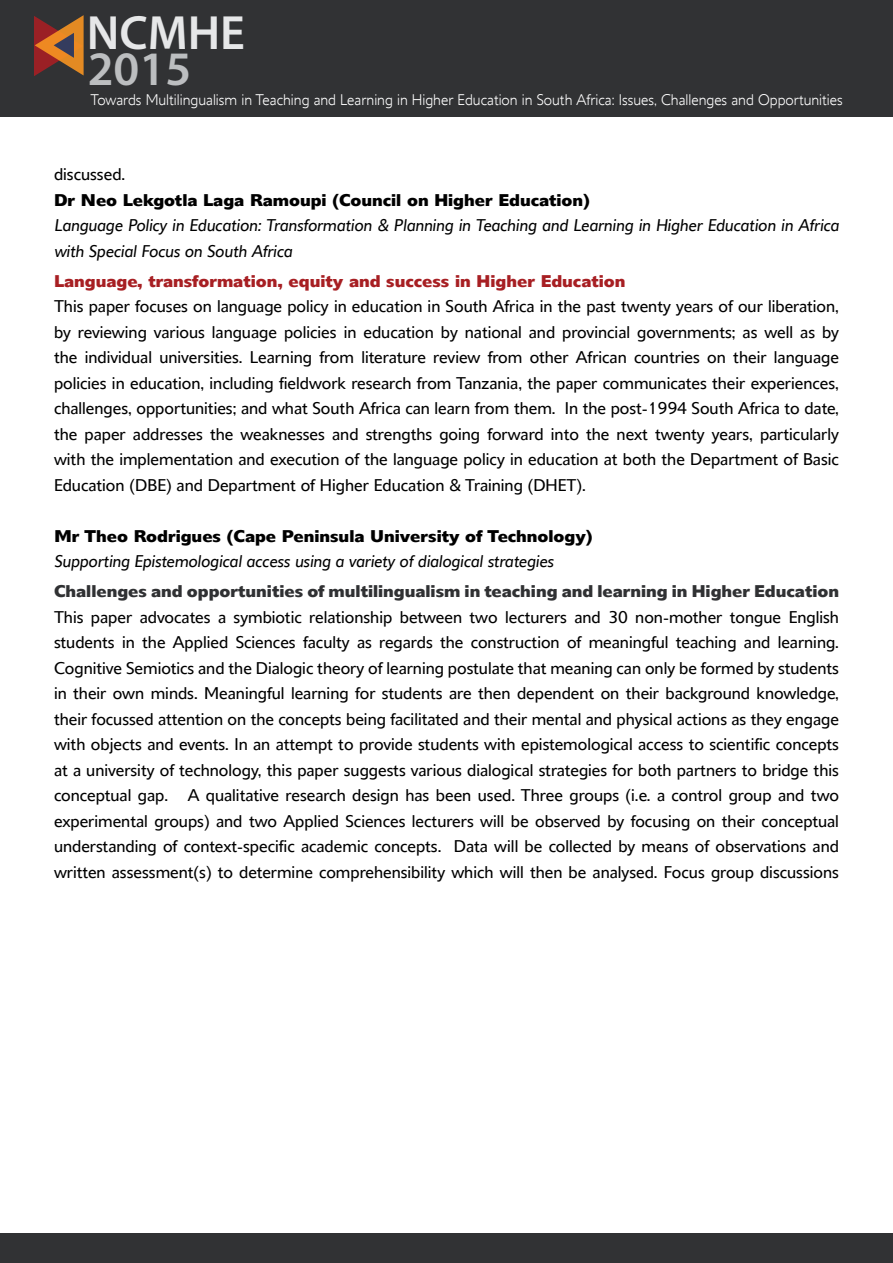
<style>
.page{position:relative;width:893px;height:1263px;background:#fff}
.page>*{position:absolute;margin:0;border:0;box-sizing:border-box;transform-origin:0 0}
.t1{font:600 48.3px "Myriad Pro";color:#e6e7e8}
.t2{font:600 48.3px "Myriad Pro";color:#bcbec0}
.t3{font:16.5px/25.5px "Delargo DT";color:#000;text-align:justify}
.t4{font:italic 16.5px/25.5px "Delargo DT";color:#000}
.t5{font:700 16.5px "Delargo DT";color:#000}
.t6{font:700 16.5px "Delargo DT";color:#303133}
.t7{font:700 16.5px "Delargo DT";color:#a71f23}
.t8{font:300 15px "Delargo DT";color:#fff}
</style>
<div class="page">
<div style="left:0;top:0;width:893px;height:117px;background:#313234"></div>
<div style="left:0;top:1233px;width:893px;height:30px;background:#313234"></div>
<svg style="left:34px;top:15px;width:50px;height:61px"></svg>
<h1 class="t1" style="left:87px;top:2px;width:160px">NCMHE</h1>
<h1 class="t2" style="left:88px;top:38px;width:105px">2015</h1>
<p class="t8" style="left:90px;top:91px;width:754px">Towards Multilingualism in Teaching and Learning in Higher Education in South Africa: Issues, Challenges and Opportunities</p>
<p class="t3" style="left:54px;top:161px;width:73px">discussed.</p>
<p class="t5" style="left:54px;top:189px;width:537px">Dr Neo Lekgotla Laga Ramoupi (Council on Higher Education)</p>
<p class="t4" style="left:54px;top:212px;width:786px">Language Policy in Education: Transformation &amp; Planning in Teaching and Learning in Higher Education in Africa with Special Focus on South Africa</p>
<p class="t7" style="left:54px;top:270px;width:573px">Language, transformation, equity and success in Higher Education</p>
<p class="t3" style="left:54px;top:293px;width:786px">This paper focuses on language policy in education in South Africa in the past twenty years of our liberation, by reviewing various language policies in education by national and provincial governments; as well as by the individual universities. Learning from literature review from other African countries on their language policies in education, including fieldwork research from Tanzania, the paper communicates their experiences, challenges, opportunities; and what South Africa can learn from them. In the post-1994 South Africa to date, the paper addresses the weaknesses and strengths going forward into the next twenty years, particularly with the implementation and execution of the language policy in education at both the Department of Basic Education (DBE) and Department of Higher Education &amp; Training (DHET).</p>
<p class="t5" style="left:54px;top:525px;width:540px">Mr Theo Rodrigues (Cape Peninsula University of Technology)</p>
<p class="t4" style="left:54px;top:548px;width:501px">Supporting Epistemological access using a variety of dialogical strategies</p>
<p class="t6" style="left:54px;top:581px;width:786px">Challenges and opportunities of multilingualism in teaching and learning in Higher Education</p>
<p class="t3" style="left:54px;top:604px;width:786px">This paper advocates a symbiotic relationship between two lecturers and 30 non-mother tongue English students in the Applied Sciences faculty as regards the construction of meaningful teaching and learning.<br>Cognitive Semiotics and the Dialogic theory of learning postulate that meaning can only be formed by students in their own minds. Meaningful learning for students are then dependent on their background knowledge, their focussed attention on the concepts being facilitated and their mental and physical actions as they engage with objects and events. In an attempt to provide students with epistemological access to scientific concepts at a university of technology, this paper suggests various dialogical strategies for both partners to bridge this conceptual gap. A qualitative research design has been used. Three groups (i.e. a control group and two experimental groups) and two Applied Sciences lecturers will be observed by focusing on their conceptual understanding of context-specific academic concepts. Data will be collected by means of observations and written assessment(s) to determine comprehensibility which will then be analysed. Focus group discussions</p>
</div>
